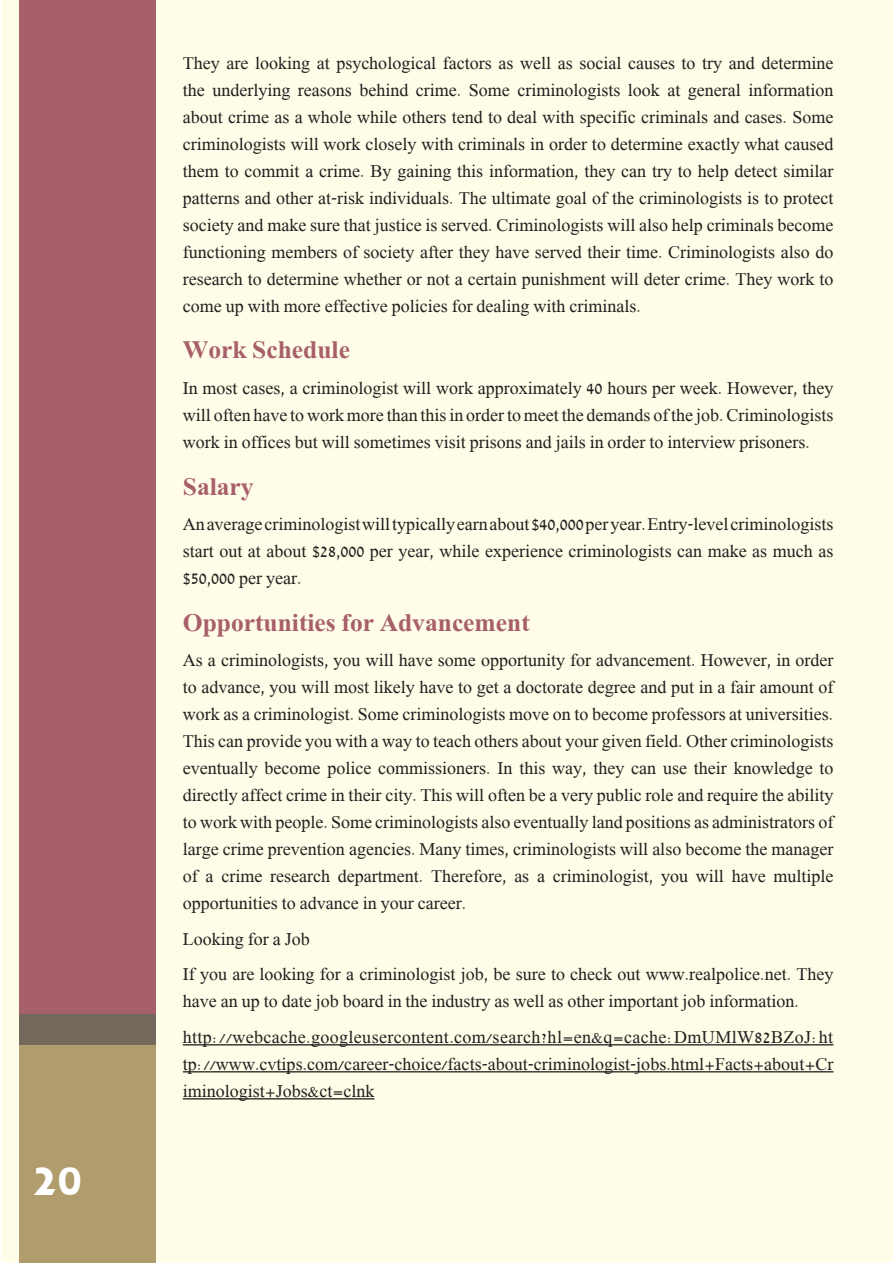
<style>
.page{position:relative;width:893px;height:1263px;background:#fff}
.page>*{position:absolute;margin:0;border:0;box-sizing:border-box;transform-origin:0 0}
.t1{font:700 48px "Guttman Aharoni";color:#fff}
.t2{font:700 25.5px "David";color:#a7606a}
.t3{font:18px/27px "David";color:#231f20;text-align:justify}
</style>
<div class="page">
<div style="left:1px;top:1px;width:891px;height:1261px;background:#fffde8"></div>
<div style="left:19px;top:1044px;width:137px;height:219px;background:#b09c6d"></div>
<div style="left:19px;top:0;width:137px;height:1020px;background:#a7606a"></div>
<div style="left:19px;top:1014px;width:137px;height:31px;background:#74675c"></div>
<hr style="left:183px;top:1044px;width:650px;height:1px;background:#231f20">
<hr style="left:183px;top:1071px;width:650px;height:1px;background:#231f20">
<hr style="left:183px;top:1098px;width:191px;height:1px;background:#231f20">
<h1 class="t1" style="left:32px;top:1151px;width:52px">20</h1>
<p class="t3" style="left:183px;top:51px;width:652px">They are looking at psychological factors as well as social causes to try and determine the underlying reasons behind crime. Some criminologists look at general information about crime as a whole while others tend to deal with specific criminals and cases. Some criminologists will work closely with criminals in order to determine exactly what caused them to commit a crime. By gaining this information, they can try to help detect similar patterns and other at-risk individuals. The ultimate goal of the criminologists is to protect society and make sure that justice is served. Criminologists will also help criminals become functioning members of society after they have served their time. Criminologists also do research to determine whether or not a certain punishment will deter crime. They work to come up with more effective policies for dealing with criminals.</p>
<h2 class="t2" style="left:183px;top:340px;width:169px">Work Schedule</h2>
<p class="t3" style="left:183px;top:376px;width:652px">In most cases a, criminologist will work approximately 40 hours per week. However, they will often have to work more than this in order to meet the demands ofthe job. Criminologists work in offices but will sometimes visit prisons and jails in order to interview prisoners.</p>
<h2 class="t2" style="left:183px;top:476px;width:72px">Salary</h2>
<p class="t3" style="left:183px;top:512px;width:652px">Anaveragecriminologistwilltypicallyearnabout$40,000peryear.Entry-levelcriminologists start out at about $28,000 per year, while experience criminologists can make as much as $50,000 per year.</p>
<h2 class="t2" style="left:183px;top:612px;width:349px">Opportunities for Advancement</h2>
<p class="t3" style="left:183px;top:648px;width:652px">As a criminologists, you will have some opportunity for advancement. However in, order to advance, you will most likely have to get a doctorate degree and put in a fair amount of work as a criminologist. Some criminologists move on to become professors at universities.<br>This can provide you with a way to teach others about your given field. Other criminologists eventually become police commissioners. In this way, they can use their knowledge to directly affect crime in their city. This will often be a very public role and require the ability to work with people. Some criminologists also eventually land positions as administrators of large crime prevention agencies. Many times, criminologists will also become the manager of a crime research department. Therefore, as a criminologist, you will have multiple opportunities to advance in your career.</p>
<p class="t3" style="left:183px;top:923px;width:652px;line-height:35.5px">Looking for a Job<br>If you are looking for a criminologist job, be sure to check out www.realpolice.net. They</p>
<p class="t3" style="left:183px;top:985px;width:652px;line-height:35.5px">have an up to date job board in the industry as well as other important job information. http://webcache.googleusercontent.com/search?hl=en&amp; =q cache:DmUMlW82BZoJ:ht</p>
<p class="t3" style="left:183px;top:1052px;width:652px">tp://www.cvtips.com/career-choice/facts-about-criminologist-jobs.html+Facts+about+Cr iminologist+Jobs&amp;ct=clnk</p>
</div>
